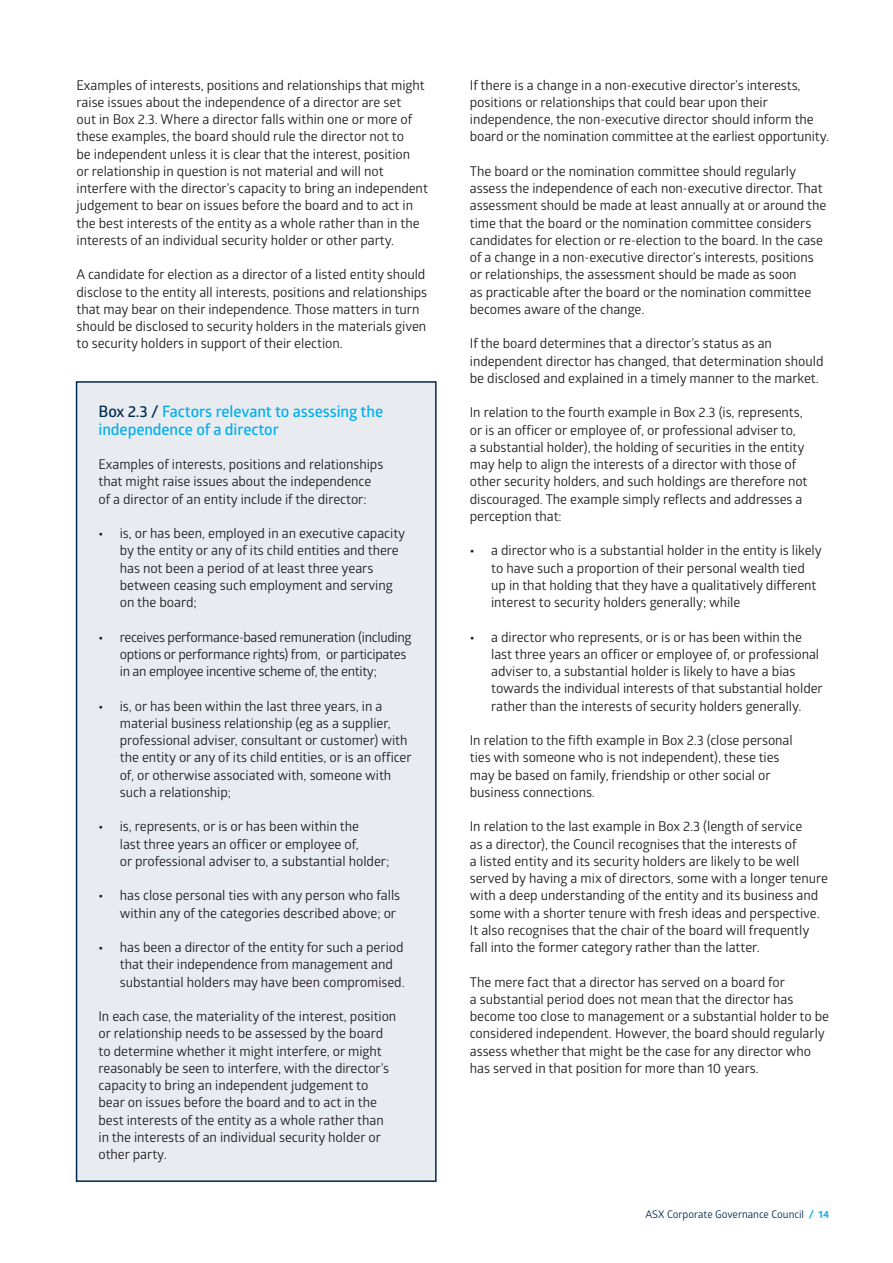
<style>
.page{position:relative;width:893px;height:1263px;background:#fff}
.page>*{position:absolute;margin:0;border:0;box-sizing:border-box;transform-origin:0 0}
.Heading__Commentary{font:600 15.75px/17.2px "Glober";letter-spacing:-.005em;color:#00aeef}
.Body_Copy{font:13.5px/17.2px "Glober";letter-spacing:-.005em;color:#231f20}
.Body_Bullets{font:13.5px/17.2px "Glober";letter-spacing:-.005em;color:#231f20}
.Body_Bullets-2{font:13.5px/17.2px "Glober";letter-spacing:-.025em;color:#231f20}
.t1{font:10.5px "Glober";color:#00294e}
.s1{color:#00294e}
.s2{font-weight:700}
.s3{font-weight:700;color:#00aeef}
</style>
<div class="page">
<div style="left:77px;top:382px;width:359px;height:799px;background:#e8ecf1"></div>
<div style="left:76px;top:381px;width:361px;height:801px;border:2px solid #00294e"></div>
<p class="Body_Copy" style="left:77px;top:76px;width:353px">Examples of interests, positions and relationships that might raise issues about the independence of a director are set<br>out in Box 2.3. Where a director falls within one or more of these examples, the board should rule the director not to<br>be independent unless it is clear that the interest, position<br>or relationship in question is not material and will not interfere with the director’s capacity to bring an independent judgement to bear on issues before the board and to act in the best interests of the entity as a whole rather than in the interests of an individual security holder or other party.</p>
<p class="Body_Copy" style="left:77px;top:265px;width:352px">A candidate for election as a director of a listed entity should disclose to the entity all interests, positions and relationships that may bear on their independence. Those matters in turn should be disclosed to security holders in the materials given to security holders in support of their election.</p>
<p class="Heading__Commentary" style="left:99px;top:403px;width:286px"><span class="s1">Box 2.3 /</span> Factors relevant to assessing the independence of a director</p>
<p class="Body_Bullets" style="left:99px;top:455px;width:286px">Examples of interests, positions and relationships that might raise issues about the independence of a director of an entity include if the director:</p>
<p class="Body_Bullets" style="left:120px;top:524px;width:287px;text-indent:-21px"><span class="s2">•</span> is, or has been, employed in an executive capacity by the entity or any of its child entities and there has not been a period of at least three years between ceasing such employment and serving on the board;</p>
<p class="Body_Bullets-2" style="left:120px;top:628px;width:293px;text-indent:-21px"><span class="s2">•</span> receives performance-based remuneration (including options or performance rights) from, or participates in an employee incentive scheme of, the entity;</p>
<p class="Body_Bullets" style="left:120px;top:697px;width:293px;text-indent:-21px"><span class="s2">•</span> is, or has been within the last three years, in a material business relationship (eg as a supplier, professional adviser, consultant or customer) with the entity or any of its child entities, or is an officer of, or otherwise associated with, someone with such a relationship;</p>
<p class="Body_Bullets" style="left:120px;top:817px;width:271px;text-indent:-21px"><span class="s2">•</span> is, represents, or is or has been within the<br>last three years an officer or employee of,<br>or professional adviser to, a substantial holder;</p>
<p class="Body_Bullets" style="left:99px;top:886px;width:303px;text-align:right"><span class="s2">•</span> has close personal ties with any person who falls within any of the categories described above; or</p>
<p class="Body_Bullets" style="left:120px;top:938px;width:286px;text-indent:-21px"><span class="s2">•</span> has been a director of the entity for such a period that their independence from management and substantial holders may have been compromised.</p>
<p class="Body_Bullets" style="left:99px;top:1007px;width:299px">In each case, the materiality of the interest, position or relationship needs to be assessed by the board to determine whether it might interfere, or might reasonably be seen to interfere, with the director’s capacity to bring an independent judgement to bear on issues before the board and to act in the best interests of the entity as a whole rather than in the interests of an individual security holder or other party.</p>
<p class="Body_Copy" style="left:470px;top:76px;width:361px">If there is a change in a non-executive director’s interests, positions or relationships that could bear upon their independence, the non-executive director should inform the board or the nomination committee at the earliest opportunity.</p>
<p class="Body_Copy" style="left:470px;top:162px;width:358px">The board or the nomination committee should regularly assess the independence of each non-executive director. That assessment should be made at least annually at or around the time that the board or the nomination committee considers candidates for election or re-election to the board. In the case of a change in a non-executive director’s interests, positions or relationships, the assessment should be made as soon<br>as practicable after the board or the nomination committee becomes aware of the change.</p>
<p class="Body_Copy" style="left:470px;top:334px;width:355px">If the board determines that a director’s status as an independent director has changed, that determination should be disclosed and explained in a timely manner to the market.</p>
<p class="Body_Copy" style="left:470px;top:403px;width:339px">In relation to the fourth example in Box 2.3 (is, represents, or is an officer or employee of, or professional adviser to,<br>a substantial holder), the holding of securities in the entity may help to align the interests of a director with those of other security holders, and such holdings are therefore not discouraged. The example simply reflects and addresses a perception that:</p>
<p class="Body_Copy" style="left:491px;top:541px;width:332px;text-indent:-21px"><span class="s2">•</span> a director who is a substantial holder in the entity is likely to have such a proportion of their personal wealth tied up in that holding that they have a qualitatively different interest to security holders generally; while</p>
<p class="Body_Copy" style="left:491px;top:628px;width:333px;text-indent:-21px"><span class="s2">•</span> a director who represents, or is or has been within the last three years an officer or employee of, or professional adviser to, a substantial holder is likely to have a bias towards the individual interests of that substantial holder rather than the interests of security holders generally.</p>
<p class="Body_Copy" style="left:470px;top:731px;width:324px">In relation to the fifth example in Box 2.3 (close personal ties with someone who is not independent), these ties may be based on family, friendship or other social or business connections.</p>
<p class="Body_Copy" style="left:470px;top:817px;width:360px">In relation to the last example in Box 2.3 (length of service<br>as a director), the Council recognises that the interests of<br>a listed entity and its security holders are likely to be well served by having a mix of directors, some with a longer tenure with a deep understanding of the entity and its business and some with a shorter tenure with fresh ideas and perspective.<br>It also recognises that the chair of the board will frequently fall into the former category rather than the latter.</p>
<p class="Body_Copy" style="left:470px;top:973px;width:361px">The mere fact that a director has served on a board for<br>a substantial period does not mean that the director has become too close to management or a substantial holder to be considered independent. However, the board should regularly assess whether that might be the case for any director who has served in that position for more than 10 years.</p>
<p class="t1" style="left:645px;top:1206px;width:185px">ASX Corporate Governance Council <span class="s3">/ 14</span></p>
</div>
